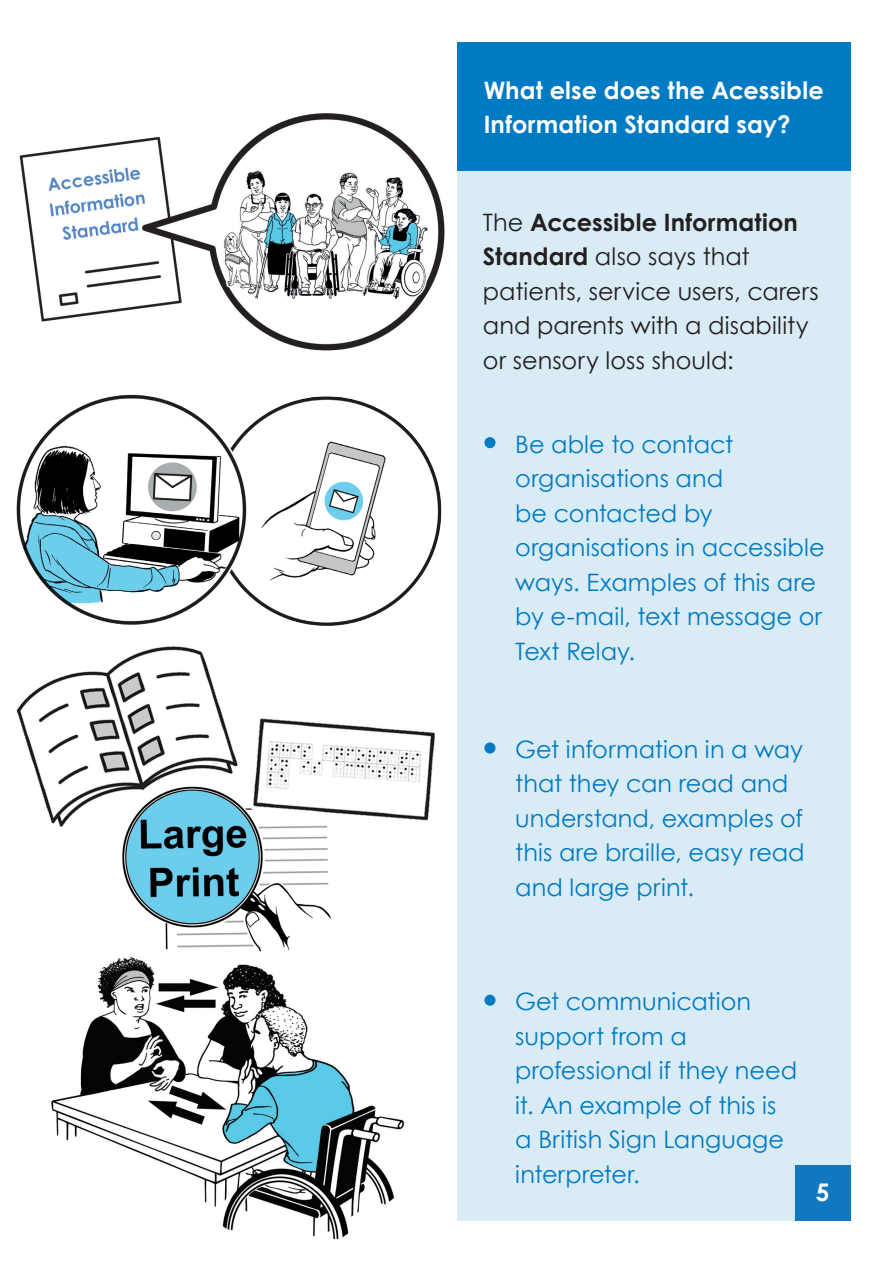
<style>
.page{position:relative;width:893px;height:1263px;background:#fff}
.page>*{position:absolute;margin:0;border:0;box-sizing:border-box;transform-origin:0 0}
.t1{font:700 24.3px "Century Gothic";color:#fff}
.t2{font:24px/34.5px "Century Gothic";color:#007ac2}
.t3{font:24px/34.5px "Century Gothic";color:#231f20}
.t4{font:700 24px/34.5px "Century Gothic";letter-spacing:.005em;color:#fff}
.s1{font-weight:700}
</style>
<div class="page">
<div style="left:457px;top:43px;width:393px;height:1177px;background:#d9ebf5"></div>
<div style="left:457px;top:43px;width:393px;height:128px;background:#007ac2"></div>
<div style="left:484px;top:437px;width:11px;height:11px;background:#007ac2;border-radius:50%"></div>
<div style="left:484px;top:742px;width:11px;height:11px;background:#007ac2;border-radius:50%"></div>
<div style="left:484px;top:995px;width:11px;height:11px;background:#007ac2;border-radius:50%"></div>
<img style="left:19px;top:113px;width:426px;height:238px">
<img style="left:16px;top:394px;width:426px;height:232px">
<img style="left:16px;top:646px;width:419px;height:306px">
<img style="left:51px;top:956px;width:354px;height:284px">
<div style="left:795px;top:1165px;width:55px;height:55px;background:#1078bf"></div>
<p class="t4" style="left:484px;top:72px;width:342px">What else does the Acessible<br>Information Standard say?</p>
<p class="t3" style="left:483px;top:204px;width:337px">The <span class="s1">Accessible Information<br>Standard</span> also says that patients, service users, carers and parents with a disability or sensory loss should:</p>
<p class="t2" style="left:515px;top:426px;width:311px">Be able to contact organisations and<br>be contacted by organisations in accessible ways. Examples of this are by e-mail, text message or<br>Text Relay.</p>
<p class="t2" style="left:515px;top:732px;width:291px">Get information in a way that they can read and understand, examples of this are braille, easy read and large print.</p>
<p class="t2" style="left:515px;top:984px;width:283px">Get communication support from a professional if they need it. An example of this is a British Sign Language interpreter.</p>
<p class="t1" style="left:816px;top:1174px;width:15px">5</p>
</div>
